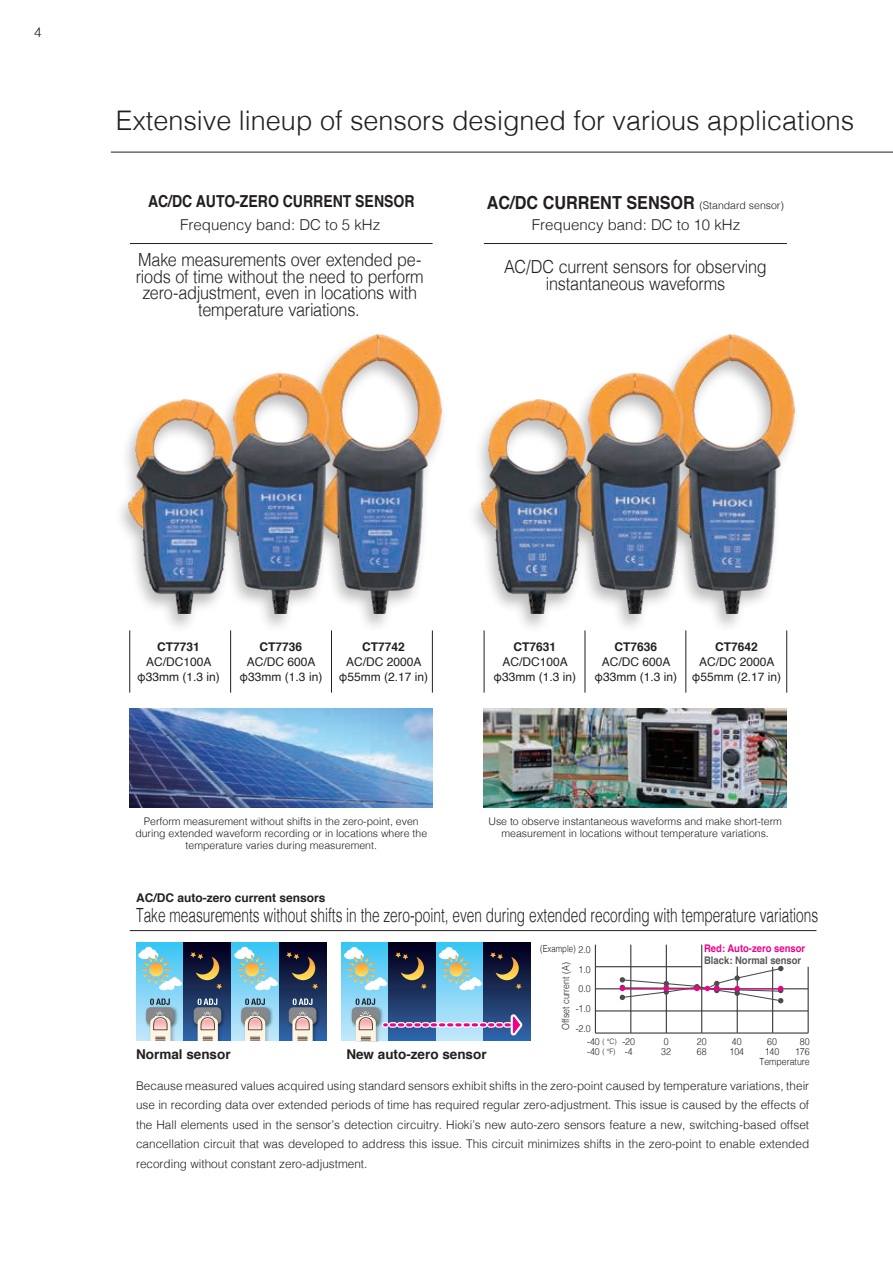
<style>
.page{position:relative;width:893px;height:1263px;background:#fff}
.page>*{position:absolute;margin:0;border:0;box-sizing:border-box;transform-origin:0 0}
.t1{font:300 27px "Helvetica";color:#231f20}
.t2{font:300 19.5px "Helvetica";color:#231f20;scale:.7 1}
.t3{font:300 18px/16.5px "Helvetica";letter-spacing:-.01em;color:#231f20;text-align:center;scale:.9 1}
.t4{font:700 18px "Helvetica";color:#231f20;scale:.9 1}
.t5{font:700 16.5px "Helvetica";color:#231f20;scale:.85 1}
.t6{font:300 15px "Helvetica";color:#231f20}
.t7{font:700 13.5px "Helvetica";color:#231f20}
.t8{font:300 13.5px "Helvetica";color:#231f20}
.t9{font:300 12px/19.5px "Helvetica";color:#231f20;text-align:justify}
.t10{font:12px/15px "Helvetica";color:#231f20;text-align:center}
.t11{font:700 12px "Helvetica";color:#231f20}
.t12{font:300 10.5px/12px "Helvetica";color:#231f20;text-align:center}
.t13{font:700 10.5px "Helvetica";color:#ed028c;scale:.9 1}
.t14{font:700 10.5px "Helvetica";color:#57585a;scale:.9 1}
.t15{font:300 9.75px/10.1px "Helvetica";color:#231f20;scale:.9 1}
.t16{font:300 9.75px "Helvetica";color:#231f20;scale:.8 1}
.t17{font:300 7.5px/9.9px "Helvetica";color:#231f20;scale:.9 1}
.s1{font-weight:300;font-size:10.5px}
</style>
<div class="page">
<img style="left:484px;top:708px;width:302px;height:99px">
<img style="left:130px;top:708px;width:303px;height:99px">
<hr style="left:111px;top:152px;width:782px;height:1px;background:#231f20">
<hr style="left:130px;top:243px;width:303px;height:1px;background:#231f20">
<hr style="left:484px;top:243px;width:303px;height:1px;background:#231f20">
<hr style="left:129px;top:630px;width:1px;height:63px;background:#231f20">
<hr style="left:484px;top:630px;width:1px;height:63px;background:#231f20">
<hr style="left:230px;top:630px;width:1px;height:63px;background:#231f20">
<hr style="left:585px;top:630px;width:1px;height:63px;background:#231f20">
<hr style="left:331px;top:630px;width:1px;height:63px;background:#231f20">
<hr style="left:686px;top:630px;width:1px;height:63px;background:#231f20">
<hr style="left:432px;top:630px;width:1px;height:63px;background:#231f20">
<hr style="left:786px;top:630px;width:1px;height:63px;background:#231f20">
<div style="left:298px;top:331px;width:151px;height:302px;background:#fff"></div>
<img style="left:325px;top:334px;width:117px;height:280px">
<div style="left:197px;top:370px;width:139px;height:263px;background:#231f20;opacity:.3"></div>
<img style="left:208px;top:373px;width:128px;height:241px">
<div style="left:114px;top:397px;width:125px;height:236px;background:#231f20;opacity:.3"></div>
<img style="left:128px;top:400px;width:105px;height:214px">
<div style="left:650px;top:331px;width:151px;height:302px;background:#fff"></div>
<img style="left:677px;top:334px;width:117px;height:280px">
<div style="left:551px;top:370px;width:140px;height:263px;background:#231f20;opacity:.3"></div>
<img style="left:562px;top:373px;width:128px;height:241px">
<div style="left:467px;top:397px;width:125px;height:236px;background:#231f20;opacity:.3"></div>
<img style="left:482px;top:400px;width:104px;height:214px">
<hr style="left:130px;top:930px;width:686px;height:1px;background:#231f20">
<div style="left:341px;top:943px;width:48px;height:98px;background:linear-gradient(to bottom,#3dc4f3,#c6e6f9)"></div>
<svg style="left:389px;top:943px;width:47px;height:66px;background:#14224a"></svg>
<svg style="left:436px;top:943px;width:47px;height:66px"></svg>
<div style="left:483px;top:943px;width:48px;height:98px;background:linear-gradient(to bottom,#030015,#3266a6)"></div>
<svg style="left:344px;top:947px;width:43px;height:43px"></svg>
<svg style="left:439px;top:947px;width:43px;height:43px"></svg>
<svg style="left:395px;top:952px;width:32px;height:37px"></svg>
<svg style="left:490px;top:952px;width:32px;height:37px"></svg>
<img style="left:349px;top:1004px;width:35px;height:25px">
<div style="left:352px;top:1007px;width:27px;height:17px;background:#86888b;border-radius:4px"></div>
<svg style="left:356px;top:998px;width:19px;height:7px"></svg>
<img style="left:353px;top:1013px;width:28px;height:29px">
<svg style="left:385px;top:1009px;width:142px;height:32px;background:#758abb"></svg>
<svg style="left:356px;top:1011px;width:20px;height:30px"></svg>
<svg style="left:136px;top:942px;width:47px;height:99px"></svg>
<div style="left:183px;top:942px;width:48px;height:100px;background:linear-gradient(to bottom,#030014,#3367a8)"></div>
<svg style="left:138px;top:947px;width:44px;height:43px"></svg>
<div style="left:231px;top:942px;width:48px;height:100px;background:linear-gradient(to bottom,#3cc4f4,#c8e7fa)"></div>
<svg style="left:234px;top:947px;width:44px;height:43px"></svg>
<svg style="left:190px;top:952px;width:32px;height:37px"></svg>
<div style="left:279px;top:942px;width:48px;height:100px;background:linear-gradient(to bottom,#020014,#3267a8)"></div>
<svg style="left:286px;top:952px;width:32px;height:37px"></svg>
<img style="left:143px;top:1004px;width:36px;height:25px">
<div style="left:146px;top:1007px;width:28px;height:17px;background:#86888b;border-radius:5px"></div>
<svg style="left:150px;top:998px;width:20px;height:7px"></svg>
<img style="left:191px;top:1004px;width:36px;height:25px">
<div style="left:194px;top:1007px;width:27px;height:17px;background:#86888b;border-radius:5px"></div>
<svg style="left:198px;top:998px;width:19px;height:7px"></svg>
<img style="left:238px;top:1004px;width:36px;height:25px">
<div style="left:241px;top:1007px;width:28px;height:17px;background:#86888b;border-radius:5px"></div>
<svg style="left:245px;top:998px;width:20px;height:7px"></svg>
<img style="left:286px;top:1004px;width:36px;height:25px">
<div style="left:289px;top:1007px;width:27px;height:17px;background:#86888b;border-radius:5px"></div>
<svg style="left:293px;top:998px;width:19px;height:7px"></svg>
<img style="left:147px;top:1013px;width:29px;height:28px">
<img style="left:195px;top:1013px;width:28px;height:29px">
<img style="left:242px;top:1013px;width:29px;height:29px">
<img style="left:290px;top:1013px;width:28px;height:29px">
<svg style="left:150px;top:1012px;width:20px;height:29px"></svg>
<svg style="left:198px;top:1012px;width:20px;height:30px"></svg>
<svg style="left:245px;top:1012px;width:20px;height:30px"></svg>
<svg style="left:292px;top:1012px;width:21px;height:30px"></svg>
<hr style="left:596px;top:966px;width:35px;height:1px;background:#231f20">
<hr style="left:596px;top:988px;width:35px;height:1px;background:#231f20">
<hr style="left:773px;top:988px;width:35px;height:1px;background:#231f20">
<hr style="left:596px;top:1011px;width:35px;height:1px;background:#231f20">
<hr style="left:773px;top:1011px;width:35px;height:1px;background:#231f20">
<svg style="left:808px;top:967px;width:1px;height:66px"></svg>
<svg style="left:595px;top:945px;width:1px;height:88px"></svg>
<hr style="left:595px;top:1033px;width:36px;height:1px;background:#231f20">
<hr style="left:631px;top:1033px;width:35px;height:1px;background:#231f20">
<hr style="left:666px;top:1033px;width:36px;height:1px;background:#231f20">
<hr style="left:702px;top:1033px;width:35px;height:1px;background:#231f20">
<hr style="left:737px;top:1033px;width:36px;height:1px;background:#231f20">
<hr style="left:773px;top:1033px;width:35px;height:1px;background:#231f20">
<svg style="left:620px;top:945px;width:163px;height:88px"></svg>
<hr style="left:622px;top:988px;width:159px;height:1px;background:#ed028c">
<p class="t8" style="left:34px;top:21px;width:9px">4</p>
<h1 class="t1" style="left:116px;top:97px;width:740px">Extensive lineup of sensors designed for various applications</h1>
<h3 class="t5" style="left:148px;top:188px;width:315px">AC/DC AUTO-ZERO CURRENT SENSOR</h3>
<p class="t6" style="left:180px;top:212px;width:202px">Frequency band: DC to 5 kHz</p>
<h3 class="t4" style="left:487px;top:188px;width:332px">AC/DC CURRENT SENSOR <span class="s1">(Standard sensor)</span></h3>
<p class="t6" style="left:532px;top:212px;width:210px">Frequency band: DC to 10 kHz</p>
<h3 class="t3" style="left:136px;top:250px;width:322px">Make measurements over extended pe&shy;riods of time without the need to perform zero-adjustment, even in locations with temperature variations.</h3>
<h3 class="t3" style="left:504px;top:258px;width:293px">AC/DC current sensors for observing instantaneous waveforms</h3>
<p class="t11" style="left:157px;top:637px;width:44px">CT7731</p>
<p class="t10" style="left:137px;top:655px;width:84px">AC/DC100A φ33mm (1.3 in)</p>
<p class="t11" style="left:260px;top:637px;width:44px">CT7736</p>
<p class="t10" style="left:240px;top:655px;width:84px">AC/DC 600A φ33mm (1.3 in)</p>
<p class="t11" style="left:362px;top:637px;width:44px">CT7742</p>
<p class="t10" style="left:339px;top:655px;width:91px">AC/DC 2000A φ55mm (2.17 in)</p>
<p class="t11" style="left:513px;top:637px;width:44px">CT7631</p>
<p class="t10" style="left:493px;top:655px;width:84px">AC/DC100A φ33mm (1.3 in)</p>
<p class="t11" style="left:614px;top:637px;width:44px">CT7636</p>
<p class="t10" style="left:594px;top:655px;width:84px">AC/DC 600A φ33mm (1.3 in)</p>
<p class="t11" style="left:715px;top:637px;width:44px">CT7642</p>
<p class="t10" style="left:692px;top:655px;width:91px">AC/DC 2000A φ55mm (2.17 in)</p>
<p class="t12" style="left:135px;top:814px;width:293px">Perform measurement without shifts in the zero-point, even during extended waveform recording or in locations where the temperature varies during measurement.</p>
<p class="t12" style="left:488px;top:814px;width:295px">Use to observe instantaneous waveforms and make short-term measurement in locations without temperature variations.</p>
<p class="t11" style="left:136px;top:888px;width:191px">AC/DC auto-zero current sensors</p>
<h2 class="t2" style="left:136px;top:898px;width:976px">Take measurements without shifts in the zero-point, even during extended recording with temperature variations</h2>
<p class="t7" style="left:136px;top:1043px;width:96px">Normal sensor</p>
<p class="t7" style="left:346px;top:1043px;width:142px">New auto-zero sensor</p>
<p class="t16" style="left:540px;top:940px;width:46px">(Example)</p>
<p class="t13" style="left:704px;top:940px;width:114px">Red: Auto-zero sensor</p>
<p class="t14" style="left:704px;top:951px;width:109px">Black: Normal sensor</p>
<p class="t15" style="left:579px;top:944px;width:15px">2.0</p>
<p class="t15" style="left:560px;top:1030px;width:77px;rotate:-90deg">Offset current (A)</p>
<p class="t15" style="left:579px;top:963px;width:15px">1.0</p>
<p class="t15" style="left:579px;top:983px;width:15px">0.0</p>
<p class="t15" style="left:576px;top:1003px;width:18px">-1.0</p>
<p class="t15" style="left:587px;top:1021px;width:16px;line-height:12.9px;text-indent:-11px">-2.0 -40</p>
<p class="t15" style="left:587px;top:1046px;width:16px">-40</p>
<p class="t15" style="left:622px;top:1036px;width:16px">-20 -4</p>
<p class="t15" style="left:661px;top:1036px;width:12px">0<br>32</p>
<p class="t15" style="left:697px;top:1036px;width:12px">20<br>68</p>
<p class="t15" style="left:729px;top:1036px;width:18px">40<br>104</p>
<p class="t15" style="left:765px;top:1036px;width:18px">60<br>140</p>
<p class="t15" style="left:759px;top:1035px;width:57px;text-align:right">80<br>176<br>Temperature</p>
<p class="t17" style="left:603px;top:1036px;width:17px">( °C) ( °F)</p>
<p class="t9" style="left:136px;top:1075px;width:675px">Because measured values acquired using standard sensors exhibit shifts in the zero-point caused by temperature variations, their use in recording data over extended periods of time has required regular zero-adjustment. This issue is caused by the effects of the Hall elements used in the sensor’s detection circuitry. Hioki’s new auto-zero sensors feature a new, switching-based offset cancellation circuit that was developed to address this issue. This circuit minimizes shifts in the zero-point to enable extended recording without constant zero-adjustment.</p>
</div>
